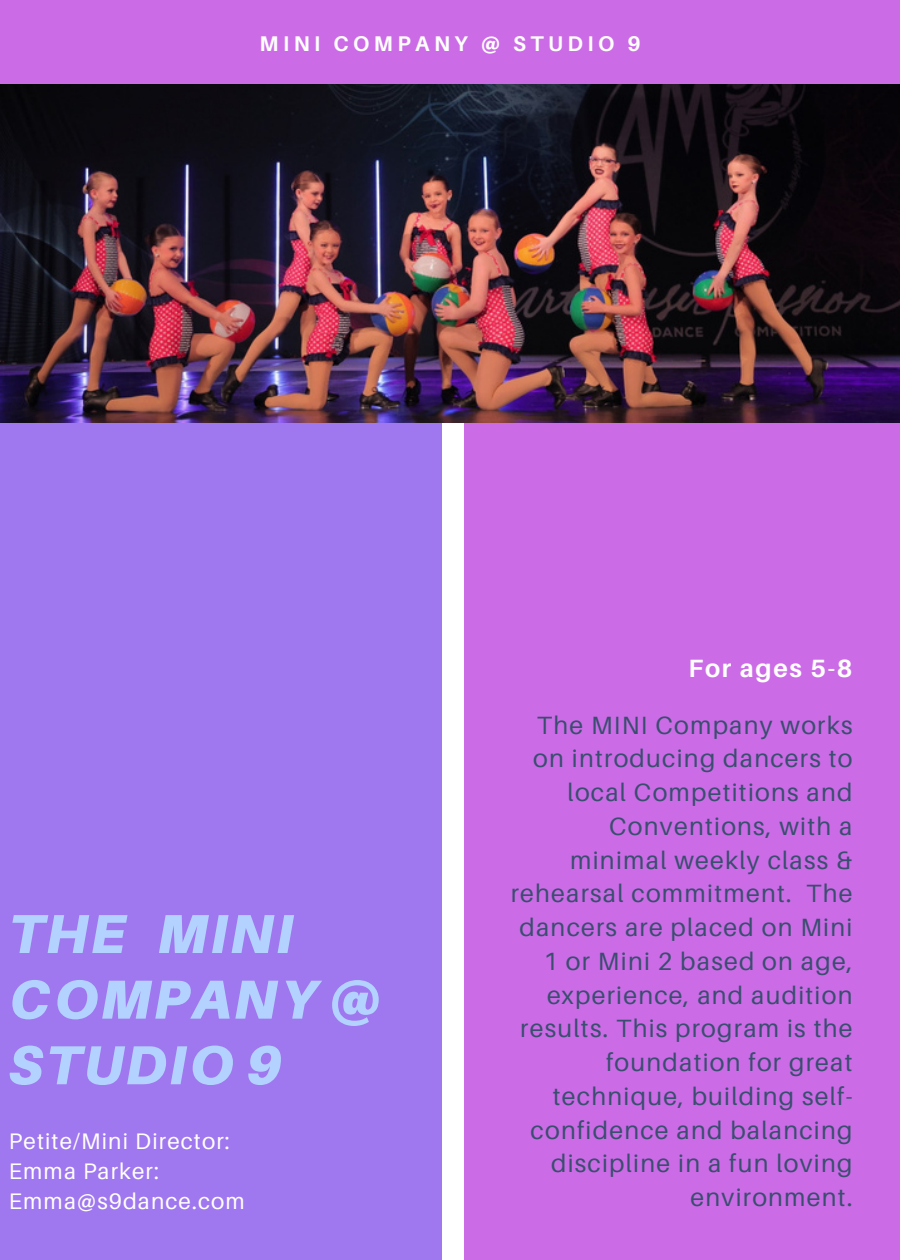
<style>
.page{position:relative;width:900px;height:1260px;background:#fff}
.page>*{position:absolute;margin:0;border:0;box-sizing:border-box;transform-origin:0 0}
.t1{font:italic 900 55px/65.5px "Aileron";letter-spacing:.05em;color:#b3d2ff}
.t2{font:25px/33.8px "Aileron";letter-spacing:.05em;color:#3a4e6f;text-align:right}
.t3{font:700 25px "Aileron";letter-spacing:.07em;color:#fff}
.t4{font:22.5px/30px "Aileron";letter-spacing:.05em;color:#fff}
.t5{font:700 21.25px "Aileron";letter-spacing:.21em;color:#fff}
</style>
<div class="page">
<div style="left:0;top:0;width:900px;height:86px;background:#cb6ce6"></div>
<div style="left:0;top:366px;width:441px;height:894px;background:#9f77ef"></div>
<div style="left:465px;top:366px;width:435px;height:894px;background:#cb6ce6"></div>
<img style="left:0;top:85px;width:900px;height:337px">
<h4 class="t5" style="left:260px;top:30px;width:383px">MINI COMPANY @ STUDIO 9</h4>
<h1 class="t1" style="left:9px;top:900px;width:374px">THE MINI<br>COMPANY @<br>STUDIO 9</h1>
<p class="t4" style="left:9px;top:1126px;width:222px">Petite/Mini Director:</p>
<p class="t4" style="left:9px;top:1156px;width:237px">Emma Parker:<br>Emma@s9dance.com</p>
<h2 class="t3" style="left:688px;top:653px;width:166px">For ages 5-8</h2>
<h3 class="t2" style="left:511px;top:707px;width:343px">The MINI Company works on introducing dancers to local Competitions and<br>Conventions, with a minimal weekly class &amp; rehearsal commitment. The dancers are placed on Mini<br>1 or Mini 2 based on age, experience, and audition results. This program is the foundation for great technique, building self&shy;confidence and balancing discipline in a fun loving environment.</h3>
</div>
